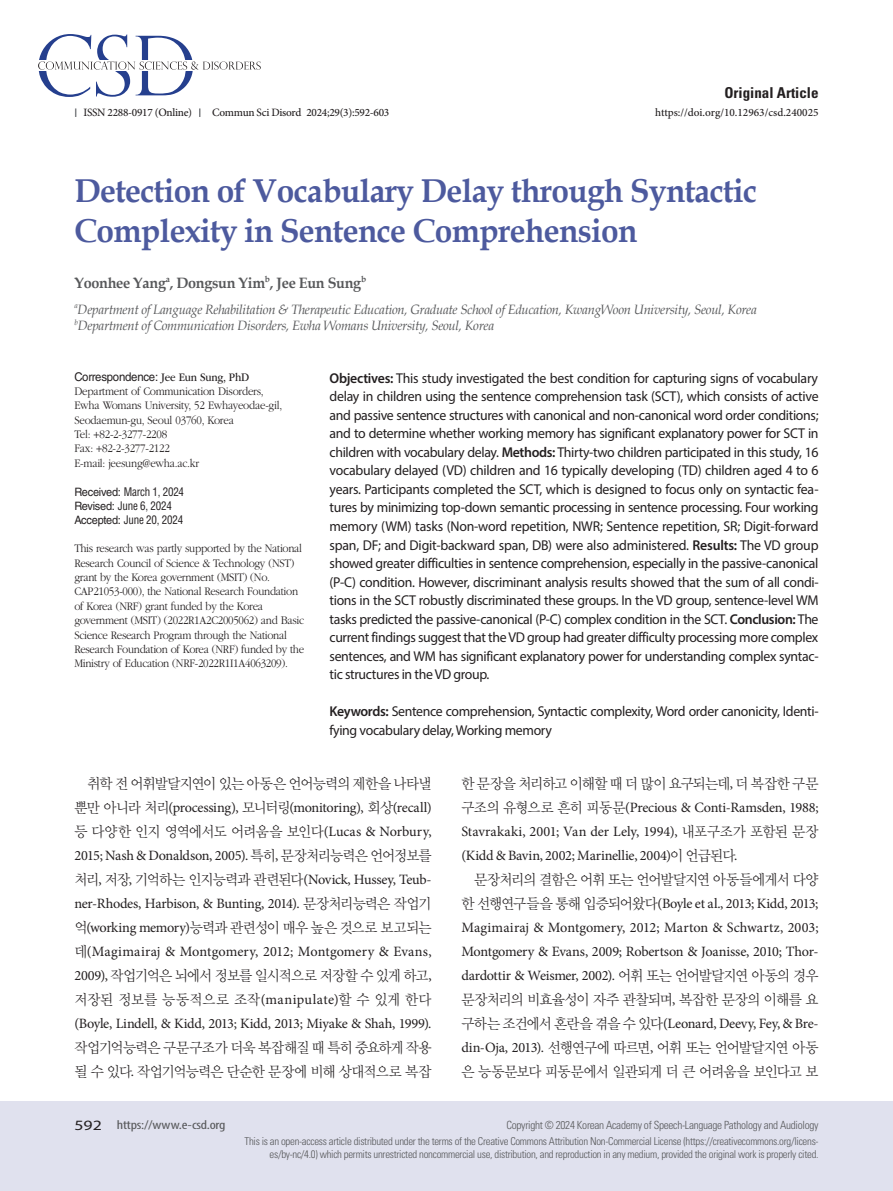
<style>
.page{position:relative;width:893px;height:1191px;background:#fff}
.page>*{position:absolute;margin:0;border:0;box-sizing:border-box;transform-origin:0 0}
.t1{font:700 33px/39.6px "Book Antiqua";letter-spacing:-.02em;color:#4d5a9e;scale:.96 1}
.t2{font:700 15px "Book Antiqua";letter-spacing:-.02em;color:#57585a;scale:.96 1}
.t3{font:700 condensed 15px "Univers LT Std";color:#231f20}
.t4{font:14.7px/24px "YDVY Mj O32";letter-spacing:-.055em;color:#231f20;scale:.95 1}
.t5{font:14.25px/18.6px "Myriad Pro";letter-spacing:-.025em;color:#231f20;text-align:justify}
.t6{font:14.25px/24px "Minion Pro";letter-spacing:-.015em;color:#231f20;text-align:justify}
.t7{font:14.25px "Minion Pro";letter-spacing:.01em;color:#231f20}
.t8{font:italic 13.5px/16.8px "Book Antiqua";letter-spacing:-.02em;color:#57585a;scale:.96 1}
.t9{font:condensed 12.75px "Myriad Pro";letter-spacing:-.015em;color:#57585a;scale:1.25 1}
.t10{font:300 12px/14.4px "ITC Garamond Std";letter-spacing:-.025em;color:#231f20;scale:.91 1}
.t11{font:12px "Helvetica LT Std";letter-spacing:-.02em;color:#231f20;scale:.95 1}
.t12{font:condensed 11.55px/14px "Helvetica LT Std";letter-spacing:-.02em;color:#231f20;scale:.95 1}
.t13{font:300 condensed 11.25px "Univers LT Std";letter-spacing:-.025em;color:#57585a}
.t14{font:500 11.25px "Minion Pro";letter-spacing:-.025em;color:#231f20}
.t15{font:500 11.25px "Minion Pro";color:#231f20}
.t16{font:300 condensed 10.8px/12.9px "Univers LT Std";letter-spacing:-.025em;color:#57585a;text-align:right}
.s1{font-family:"ITC Garamond Std"}
.s2{font-stretch:normal}
.s3{font-weight:600}
.s4{font-family:"YDVY Mj O32";font-size:14.7px}
.s5{font-family:"Minion Pro";font-size:14.25px}
.s6{font-stretch:normal;font-size:14.25px;color:#231f20}
</style>
<div class="page">
<div style="left:0;top:1101px;width:893px;height:90px;background:#e0e1ee"></div>
<svg style="left:38px;top:34px;width:223px;height:63px"></svg>
<p class="t14" style="left:84px;top:105px;width:110px">ISSN 2288-0917 (Online)</p>
<p class="t14" style="left:212px;top:105px;width:179px">Commun Sci Disord 2024;29(3):592-603</p>
<p class="t3" style="left:724px;top:83px;width:96px">Original Article</p>
<p class="t15" style="left:655px;top:105px;width:165px">https://doi.org/10.12963/csd.240025</p>
<h1 class="t1" style="left:74px;top:171px;width:713px">Detection of Vocabulary Delay through Syntactic<br>Complexity in Sentence Comprehension</h1>
<p class="t2" style="left:74px;top:272px;width:305px">Yoonhee Yang<sup>a</sup>, Dongsun Yim<sup>b</sup>, Jee Eun Sung<sup>b</sup></p>
<p class="t8" style="left:74px;top:300px;width:712px"><sup>a</sup>Department of Language Rehabilitation &amp; Therapeutic Education, Graduate School of Education, KwangWoon University, Seoul, Korea <sup>b</sup>Department of Communication Disorders, Ewha Womans University, Seoul, Korea</p>
<p class="t11" style="left:74px;top:369px;width:186px">Correspondence: <span class="s1">Jee Eun Sung, PhD</span></p>
<p class="t10" style="left:74px;top:384px;width:230px">Department of Communication Disorders,<br>Ewha Womans University, 52 Ewhayeodae-gil,<br>Seodaemun-gu, Seoul 03760, Korea<br>Tel: +82-2-3277-2208<br>Fax: +82-2-3277-2122<br>E-mail: jeesung@ewha.ac.kr</p>
<p class="t12" style="left:74px;top:484px;width:117px"><span class="s2">Received:</span> March 1, 2024<br><span class="s2">Revised:</span> June 6, 2024<br><span class="s2">Accepted:</span> June 20, 2024</p>
<p class="t10" style="left:74px;top:541px;width:254px">This research was partly supported by the National Research Council of Science &amp; Technology (NST) grant by the Korea government (MSIT) (No.<br>CAP21053-000), the National Research Foundation of Korea (NRF) grant funded by the Korea government (MSIT) (2022R1A2C2005062) and Basic Science Research Program through the National Research Foundation of Korea (NRF) funded by the Ministry of Education (NRF-2022R1I1A4063209).</p>
<p class="t5" style="left:330px;top:368px;width:491px"><span class="s3">Objectives:</span> This study investigated the best condition for capturing signs of vocabulary delay in children using the sentence comprehension task (SCT), which consists of active and passive sentence structures with canonical and non-canonical word order conditions; and to determine whether working memory has significant explanatory power for SCT in children with vocabulary delay. <span class="s3">Methods:</span> Thirty-two children participated in this study, 16 vocabulary delayed (VD) children and 16 typically developing (TD) children aged 4 to 6 years. Participants completed the SCT, which is designed to focus only on syntactic fea&shy;tures by minimizing top-down semantic processing in sentence processing. Four working memory (WM) tasks (Non-word repetition, NWR; Sentence repetition, SR; Digit-forward span, DF; and Digit-backward span, DB) were also administered. <span class="s3">Results:</span> The VD group showed greater difficulties in sentence comprehension, especially in the passive-canonical (P-C) condition. However, discriminant analysis results showed that the sum of all condi&shy;tions in the SCT robustly discriminated these groups. In the VD group, sentence-level WM tasks predicted the passive-canonical (P-C) complex condition in the SCT. <span class="s3">Conclusion:</span> The current findings suggest that the VD group had greater difficulty processing more complex sentences, and WM has significant explanatory power for understanding complex syntac&shy;tic structures in the VD group.</p>
<p class="t5" style="left:330px;top:702px;width:490px"><span class="s3">Keywords:</span> Sentence comprehension, Syntactic complexity, Word order canonicity, Identi&shy;fying vocabulary delay, Working memory</p>
<p class="t4" style="left:87px;top:770px;width:364px">취학 전 어휘발달지연이 있는 아동은 언어능력의 제한을 나타낼</p>
<p class="t6" style="left:74px;top:795px;width:359px"><span class="s4">뿐만 아니라 처리</span>(processing), <span class="s4">모니터링</span>(monitoring), <span class="s4">회상</span>(recall)</p>
<p class="t4" style="left:74px;top:818px;width:377px">등 다양한 인지 영역에서도 어려움을 보인다<span class="s5">(Lucas &amp; Norbury,</span></p>
<p class="t6" style="left:74px;top:843px;width:359px">2015; Nash &amp; Donaldson, 2005). <span class="s4">특히</span>, <span class="s4">문장처리능력은 언어정보를 처리</span>, <span class="s4">저장</span>, <span class="s4">기억하는 인지능력과 관련된다</span>(Novick, Hussey, Teub&shy;ner-Rhodes, Harbison, &amp; Bunting, 2014). <span class="s4">문장처리능력은 작업기</span></p>
<p class="t4" style="left:74px;top:914px;width:377px">억<span class="s5">(working memory)</span>능력과 관련성이 매우 높은 것으로 보고되는</p>
<p class="t7" style="left:74px;top:941px;width:359px"><span class="s4">데</span>(Magimairaj &amp; Montgomery, 2012; Montgomery &amp; Evans,</p>
<p class="t4" style="left:74px;top:962px;width:377px"><span class="s5">2009),</span> 작업기억은 뇌에서 정보를 일시적으로 저장할 수 있게 하고<span class="s5">, </span>저장된 정보를 능동적으로 조작<span class="s5">(manipulate)</span>할 수 있게 한다</p>
<p class="t6" style="left:74px;top:1011px;width:359px">(Boyle, Lindell, &amp; Kidd, 2013; Kidd, 2013; Miyake &amp; Shah, 1999).</p>
<p class="t4" style="left:74px;top:1034px;width:377px">작업기억능력은 구문구조가 더욱 복잡해질 때 특히 중요하게 작용 될 수 있다<span class="s5">.</span> 작업기억능력은 단순한 문장에 비해 상대적으로 복잡</p>
<p class="t4" style="left:461px;top:770px;width:377px">한 문장을 처리하고 이해할 때 더 많이 요구되는데<span class="s5">,</span> 더 복잡한 구문</p>
<p class="t6" style="left:461px;top:795px;width:359px"><span class="s4">구조의 유형으로 흔히 피동문</span>(Precious &amp; Conti-Ramsden, 1988; Stavrakaki, 2001; Van der Lely, 1994), <span class="s4">내포구조가 포함된 문장 </span>(Kidd &amp; Bavin, 2002; Marinellie, 2004)<span class="s4">이 언급된다</span>.</p>
<p class="t4" style="left:474px;top:866px;width:364px">문장처리의 결함은 어휘 또는 언어발달지연 아동들에게서 다양</p>
<p class="t6" style="left:461px;top:891px;width:359px"><span class="s4">한 선행연구들을 통해 입증되어왔다</span>(Boyle et al., 2013; Kidd, 2013; Magimairaj &amp; Montgomery, 2012; Marton &amp; Schwartz, 2003; Montgomery &amp; Evans, 2009; Robertson &amp; Joanisse, 2010; Thor&shy;dardottir &amp; Weismer, 2002). <span class="s4">어휘 또는 언어발달지연 아동의 경우</span></p>
<p class="t4" style="left:461px;top:986px;width:377px">문장처리의 비효율성이 자주 관찰되며<span class="s5">,</span> 복잡한 문장의 이해를 요</p>
<p class="t6" style="left:461px;top:1011px;width:359px"><span class="s4">구하는 조건에서 혼란을 겪을 수 있다</span>(Leonard, Deevy, Fey, &amp; Bre-</p>
<p class="t4" style="left:461px;top:1034px;width:377px"><span class="s5">din-Oja, 2013).</span> 선행연구에 따르면<span class="s5">,</span> 어휘 또는 언어발달지연 아동 은 능동문보다 피동문에서 일관되게 더 큰 어려움을 보인다고 보</p>
<p class="t9" style="left:74px;top:1117px;width:122px"><span class="s6">592</span> https://www.e-csd.org</p>
<p class="t13" style="left:506px;top:1118px;width:314px">Copyright © 2024 Korean Academy of Speech-Language Pathology and Audiology</p>
<p class="t16" style="left:244px;top:1134px;width:576px">This is an open-access article distributed under the terms of the Creative Commons Attribution Non-Commercial License (https://creativecommons.org/licens&shy;es/by-nc/4.0) which permits unrestricted noncommercial use, distribution, and reproduction in any medium, provided the original work is properly cited.</p>
</div>
